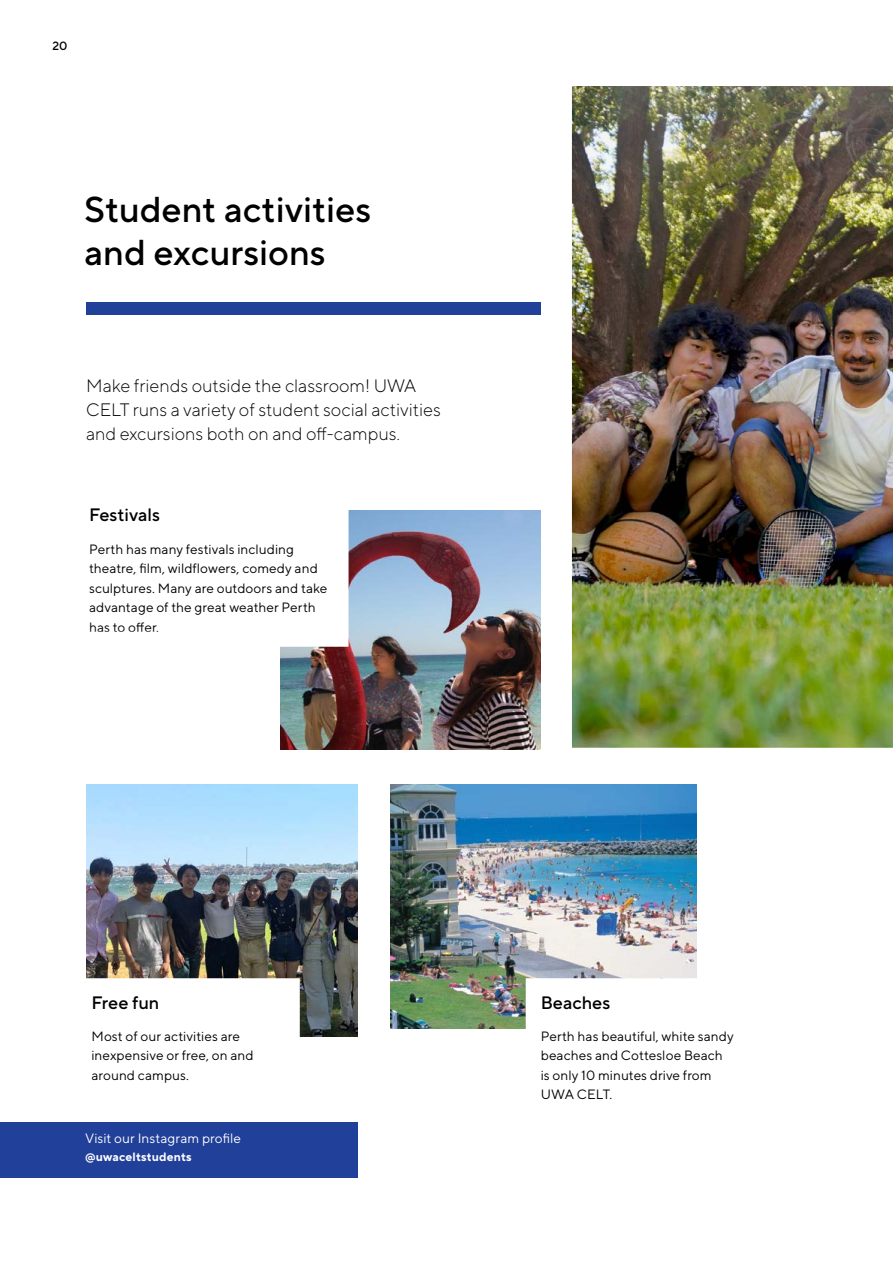
<style>
.page{position:relative;width:893px;height:1263px;background:#fff}
.page>*{position:absolute;margin:0;border:0;box-sizing:border-box;transform-origin:0 0}
.t1{font:500 36px/43.2px "TT Norms Pro";color:#000}
.t2{font:300 18px/24px "TT Norms Pro";color:#000}
.t3{font:500 18px "TT Norms Pro";color:#000}
.t4{font:13.5px/19.5px "TT Norms Pro";letter-spacing:.005em;color:#000}
.t5{font:13.5px "TT Norms Pro";letter-spacing:.005em;color:#fff}
.t6{font:700 12px "TT Norms Pro";letter-spacing:.015em;color:#fff}
.t7{font:500 12px "TT Norms Pro";color:#000}
</style>
<div class="page">
<div style="left:0;top:1122px;width:357px;height:55px;background:#21409a"></div>
<img style="left:86px;top:784px;width:271px;height:252px">
<img style="left:280px;top:510px;width:261px;height:239px">
<div style="left:82px;top:499px;width:259px;height:140px;background:#fff"></div>
<div style="left:84px;top:986px;width:208px;height:104px;background:#fff"></div>
<img style="left:391px;top:784px;width:306px;height:244px">
<div style="left:533px;top:986px;width:209px;height:182px;background:#fff"></div>
<div style="left:86px;top:302px;width:455px;height:13px;background:#21409a"></div>
<img style="left:572px;top:86px;width:321px;height:662px">
<p class="t7" style="left:53px;top:37px;width:16px">20</p>
<h1 class="t1" style="left:84px;top:185px;width:288px">Student activities and excursions</h1>
<h2 class="t2" style="left:86px;top:373px;width:356px">Make friends outside the classroom! UWA<br>CELT runs a variety of student social activities and excursions both on and off-campus.</h2>
<h2 class="t3" style="left:89px;top:502px;width:72px">Festivals</h2>
<p class="t4" style="left:89px;top:538px;width:240px">Perth has many festivals including theatre, film, wildflowers, comedy and sculptures. Many are outdoors and take advantage of the great weather Perth has to offer.</p>
<h2 class="t3" style="left:91px;top:989px;width:69px">Free fun</h2>
<p class="t4" style="left:91px;top:1025px;width:164px">Most of our activities are inexpensive or free, on and around campus.</p>
<p class="t5" style="left:85px;top:1129px;width:158px">Visit our Instagram profile</p>
<p class="t6" style="left:85px;top:1148px;width:108px">@uwaceltstudents</p>
<h2 class="t3" style="left:541px;top:989px;width:71px">Beaches</h2>
<p class="t4" style="left:541px;top:1025px;width:194px">Perth has beautiful, white sandy beaches and Cottesloe Beach is only 10 minutes drive from<br>UWA CELT.</p>
</div>
